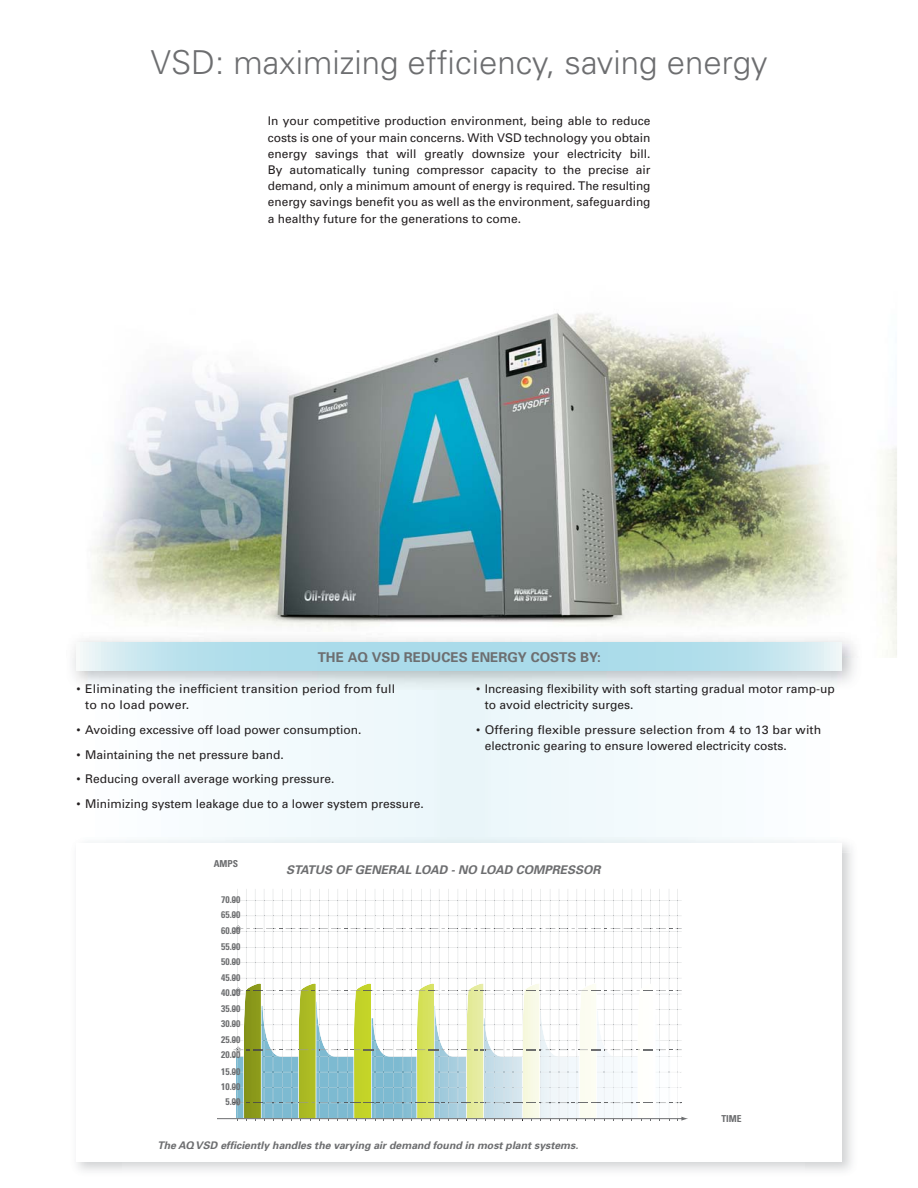
<style>
.page{position:relative;width:918px;height:1188px;background:#fff}
.page>*{position:absolute;margin:0;border:0;box-sizing:border-box;transform-origin:0 0}
.t1{font:300 33px "Univers";color:#6d6e70}
.t2{font:700 13.5px "Univers";color:#6d6e70}
.t3{font:12px/16.2px "Univers";color:#231f20}
.t4{font:italic 700 12px "Univers";color:#6d6e70}
.t5{font:italic 700 10.5px "Univers";color:#6d6e70}
.t6{font:700 condensed 9.6px "Univers";color:#6d6e70}
</style>
<div class="page">
<div style="left:77px;top:689px;width:765px;height:148px;background:#f3fafd"></div>
<img style="left:92px;top:313px;width:805px;height:345px">
<hr style="left:218px;top:1118px;width:465px;height:1px;background:#6d6e70">
<svg style="left:234px;top:889px;width:454px;height:232px"></svg>
<img style="left:73px;top:633px;width:788px;height:43px">
<img style="left:77px;top:671px;width:765px;height:18px">
<svg style="left:77px;top:643px;width:765px;height:28px;background:#b6dfec"></svg>
<h1 class="t1" style="left:151px;top:51px;width:618px">VSD: maximizing efficiency, saving energy</h1>
<p class="t3" style="left:268px;top:114px;width:384px;text-align:justify">In your competitive production environment, being able to reduce costs is one of your main concerns. With VSD technology you obtain energy savings that will greatly downsize your electricity bill.<br>By automatically tuning compressor capacity to the precise air demand, only a minimum amount of energy is required. The resulting energy savings benefit you as well as the environment, safeguarding a healthy future for the generations to come.</p>
<p class="t2" style="left:318px;top:653px;width:285px">THE AQ VSD REDUCES ENERGY COSTS BY:</p>
<p class="t3" style="left:85px;top:682px;width:312px;text-indent:-9px">• Eliminating the inefficient transition period from full to no load power.</p>
<p class="t3" style="left:77px;top:723px;width:286px">• Avoiding excessive off load power consumption.</p>
<p class="t3" style="left:77px;top:747px;width:209px">• Maintaining the net pressure band.</p>
<p class="t3" style="left:77px;top:772px;width:259px">• Reducing overall average working pressure.</p>
<p class="t3" style="left:77px;top:797px;width:349px">• Minimizing system leakage due to a lower system pressure.</p>
<p class="t3" style="left:485px;top:682px;width:352px;text-indent:-9px">• Increasing flexibility with soft starting gradual motor ramp-up to avoid electricity surges.</p>
<p class="t3" style="left:485px;top:723px;width:338px;text-indent:-9px">• Offering flexible pressure selection from 4 to 13 bar with electronic gearing to ensure lowered electricity costs.</p>
<p class="t6" style="left:214px;top:860px;width:26px">AMPS</p>
<p class="t6" style="left:221px;top:896px;width:21px">70.00</p>
<p class="t6" style="left:221px;top:911px;width:21px">65.00</p>
<p class="t6" style="left:221px;top:927px;width:21px">60.00</p>
<p class="t6" style="left:221px;top:943px;width:21px">55.00</p>
<p class="t6" style="left:221px;top:958px;width:21px">50.00</p>
<p class="t6" style="left:221px;top:974px;width:21px">45.00</p>
<p class="t6" style="left:221px;top:989px;width:21px">40.00</p>
<p class="t6" style="left:221px;top:1005px;width:21px">35.00</p>
<p class="t6" style="left:221px;top:1020px;width:21px">30.00</p>
<p class="t6" style="left:221px;top:1036px;width:21px">25.00</p>
<p class="t6" style="left:221px;top:1051px;width:21px">20.00</p>
<p class="t6" style="left:221px;top:1068px;width:21px">15.00</p>
<p class="t6" style="left:221px;top:1083px;width:21px">10.00</p>
<p class="t6" style="left:225px;top:1099px;width:16px">5.00</p>
<p class="t4" style="left:286px;top:865px;width:316px">STATUS OF GENERAL LOAD - NO LOAD COMPRESSOR</p>
<p class="t5" style="left:157px;top:1142px;width:422px">The AQ VSD efficiently handles the varying air demand found in most plant systems.</p>
<p class="t6" style="left:721px;top:1115px;width:22px">TIME</p>
</div>
